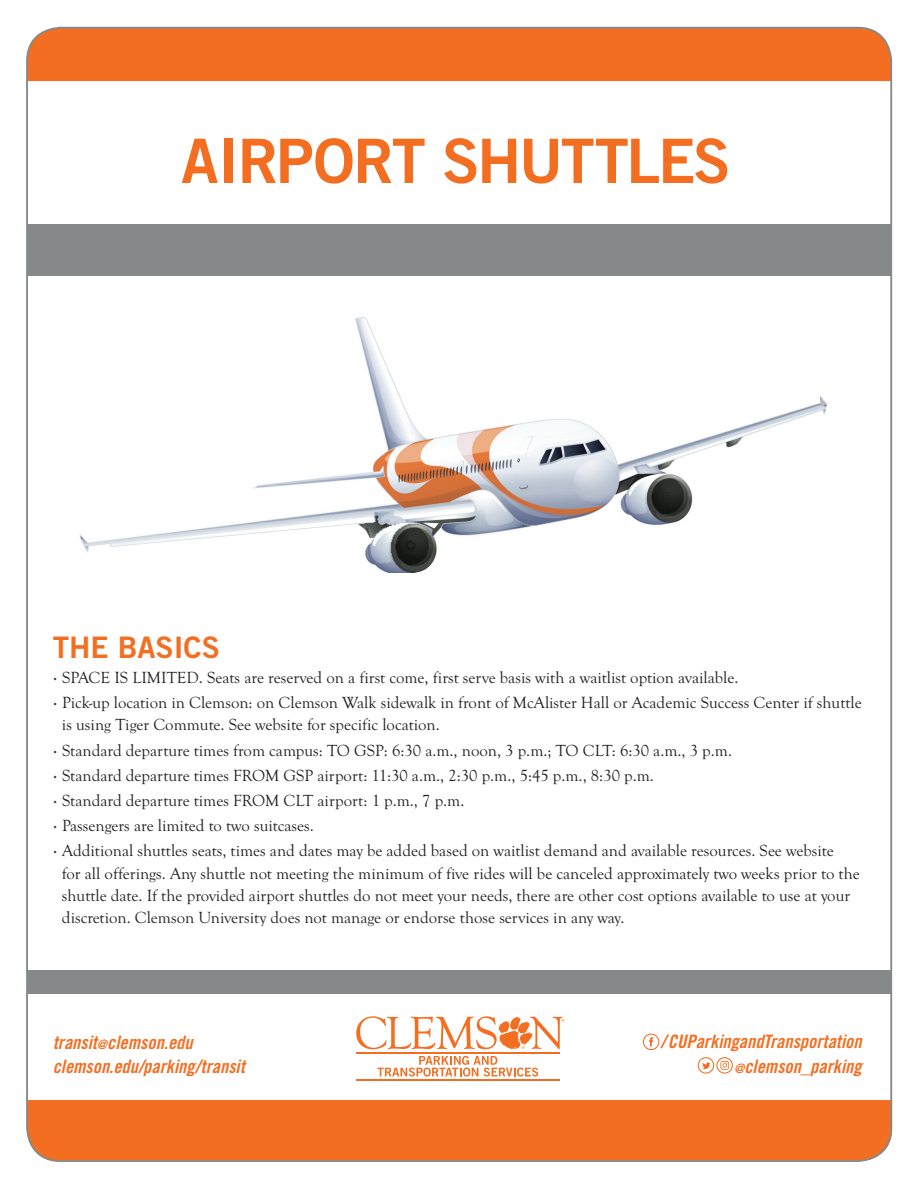
<style>
.page{position:relative;width:918px;height:1188px;background:#fff}
.page>*{position:absolute;margin:0;border:0;box-sizing:border-box;transform-origin:0 0}
.t1{font:61.35px "Trade Gothic LT Std Bd 2";letter-spacing:-.04em;color:#f36e21}
.t2{font:29.7px "Trade Gothic LT Std Bd 2";color:#f36e21}
.t3{font:18.6px "Trade Gothic LT Std Bd Cn 20 Obl";color:#f36e21}
.t4{font:16.65px/22.2px "Goudy Old Sty TOT";color:#231f20}
.s1{font-size:18.6px}
.s2{font-size:12.9px}
</style>
<div class="page">
<div style="left:28px;top:1100px;width:864px;height:61px;background:#f36e21"></div>
<div style="left:27px;top:224px;width:863px;height:52px;background:#86898a"></div>
<div style="left:27px;top:970px;width:863px;height:24px;background:#86898a"></div>
<img style="left:79px;top:317px;width:749px;height:255px">
<div style="left:27px;top:28px;width:863px;height:53px;background:#f36e21"></div>
<svg style="left:356px;top:1016px;width:208px;height:33px"></svg>
<hr style="left:356px;top:1052px;width:204px;height:1px;background:#f36e21">
<hr style="left:356px;top:1079px;width:204px;height:1px;background:#f36e21">
<svg style="left:377px;top:1056px;width:161px;height:21px"></svg>
<svg style="left:643px;top:1034px;width:16px;height:16px"></svg>
<svg style="left:698px;top:1057px;width:35px;height:17px"></svg>
<p class="t1" style="left:181px;top:123px;width:551px">AIRPORT SHUTTLES</p>
<p class="t2" style="left:53px;top:629px;width:169px">THE BASICS</p>
<p class="t4" style="left:53px;top:666px;width:687px"><span class="s1">·</span> SPACE IS LIMITED. Seats are reserved on a first come, first serve basis with a waitlist option available.</p>
<p class="t4" style="left:62px;top:692px;width:801px;text-indent:-9px"><span class="s1">·</span> Pick-up location in Clemson: on Clemson Walk sidewalk in front of McAlister Hall or Academic Success Center if shuttle is using Tiger Commute. See website for specific location.</p>
<p class="t4" style="left:53px;top:738px;width:681px;line-height:25.2px"><span class="s1">·</span> Standard departure times from campus: TO GSP: 6:30 a.m., noon, 3 p.m.; TO CLT: 6:30 a.m., 3 p.m. <span class="s1">·</span> Standard departure times FROM GSP airport: 11:30 a.m., 2:30 p.m., 5:45 p.m., 8:30 p.m.</p>
<p class="t4" style="left:53px;top:788px;width:413px;line-height:25.2px"><span class="s1">·</span> Standard departure times FROM CLT airport: 1 p.m., 7 p.m. <span class="s1">·</span> Passengers are limited to two suitcases.</p>
<p class="t4" style="left:53px;top:840px;width:783px"><span class="s1">·</span> Additional shuttles seats, times and dates may be added based on waitlist demand and available resources. See website</p>
<p class="t4" style="left:62px;top:862px;width:799px">for all offerings. Any shuttle not meeting the minimum of five rides will be canceled approximately two weeks prior to the shuttle date. If the provided airport shuttles do not meet your needs, there are other cost options available to use at your discretion. Clemson University does not manage or endorse those services in any way.</p>
<p class="t3" style="left:53px;top:1031px;width:142px">transit<span class="s2">@</span>clemson.edu</p>
<p class="t3" style="left:661px;top:1030px;width:202px">/CUParkingandTransportation</p>
<p class="t3" style="left:53px;top:1055px;width:194px">clemson.edu/parking/transit</p>
<p class="t3" style="left:734px;top:1055px;width:129px"><span class="s2">@</span>clemson_parking</p>
</div>
